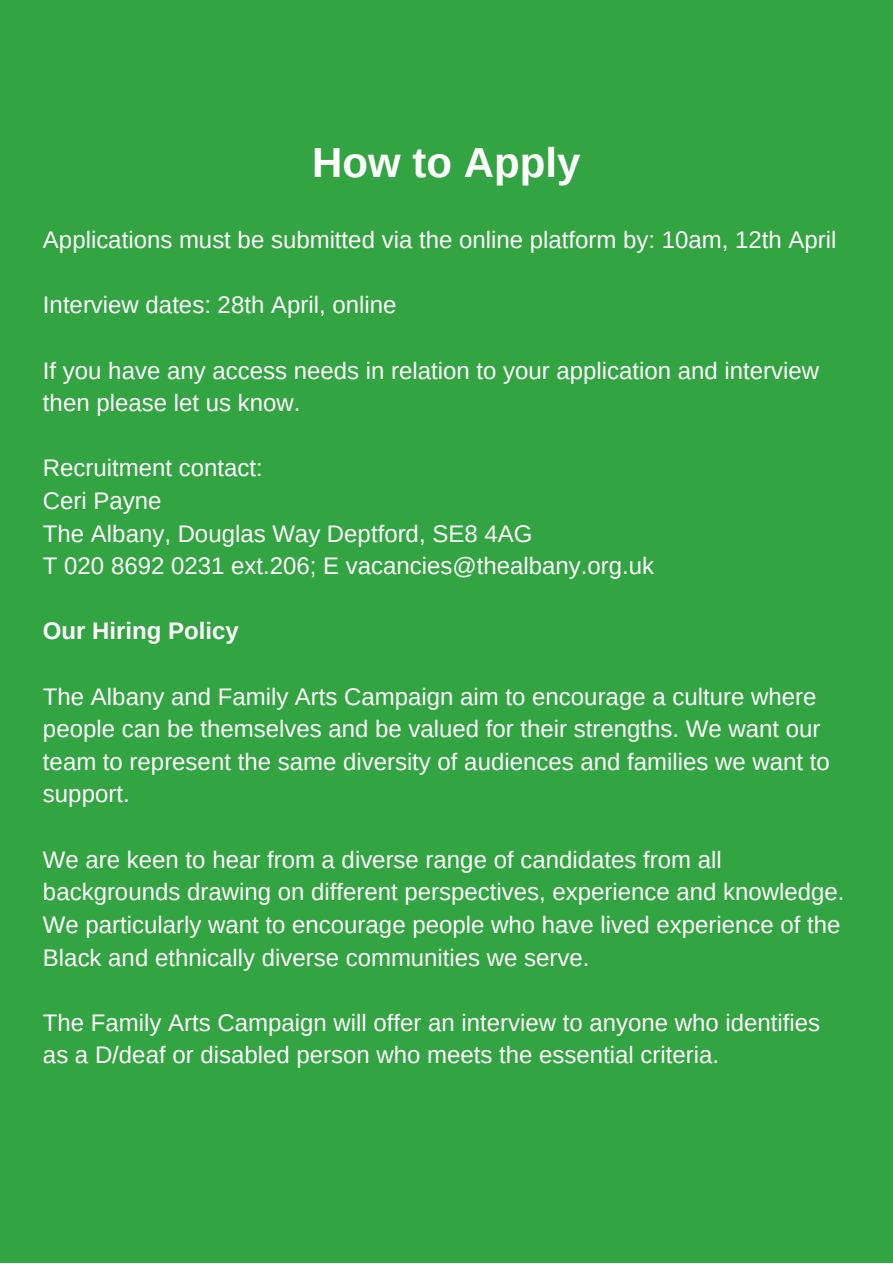
<style>
.page{position:relative;width:893px;height:1264px;background:#fff}
.page>*{position:absolute;margin:0;border:0;box-sizing:border-box;transform-origin:0 0}
.t1{font:700 42px "Arimo";color:#fff}
.t2{font:24px/32.5px "Arimo";color:#fff}
.t3{font:700 24px "Arimo";color:#fff}
</style>
<div class="page">
<div style="left:0;top:0;width:892px;height:1262px;background:#33a442"></div>
<h1 class="t1" style="left:312px;top:139px;width:270px">How to Apply</h1>
<p class="t2" style="left:43px;top:223px;width:794px">Applications must be submitted via the online platform by: 10am, 12th April</p>
<p class="t2" style="left:43px;top:289px;width:355px">Interview dates: 28th April, online</p>
<p class="t2" style="left:43px;top:354px;width:777px">If you have any access needs in relation to your application and interview then please let us know.</p>
<p class="t2" style="left:43px;top:452px;width:612px">Recruitment contact:<br>Ceri Payne<br>The Albany, Douglas Way Deptford, SE8 4AG<br>T 020 8692 0231 ext.206; E vacancies@thealbany.org.uk</p>
<p class="t3" style="left:43px;top:617px;width:197px">Our Hiring Policy</p>
<p class="t2" style="left:43px;top:680px;width:788px">The Albany and Family Arts Campaign aim to encourage a culture where people can be themselves and be valued for their strengths. We want our team to represent the same diversity of audiences and families we want to support.</p>
<p class="t2" style="left:43px;top:843px;width:802px">We are keen to hear from a diverse range of candidates from all backgrounds drawing on different perspectives, experience and knowledge.<br>We particularly want to encourage people who have lived experience of the Black and ethnically diverse communities we serve.</p>
<p class="t2" style="left:43px;top:1006px;width:778px">The Family Arts Campaign will offer an interview to anyone who identifies as a D/deaf or disabled person who meets the essential criteria.</p>
</div>
